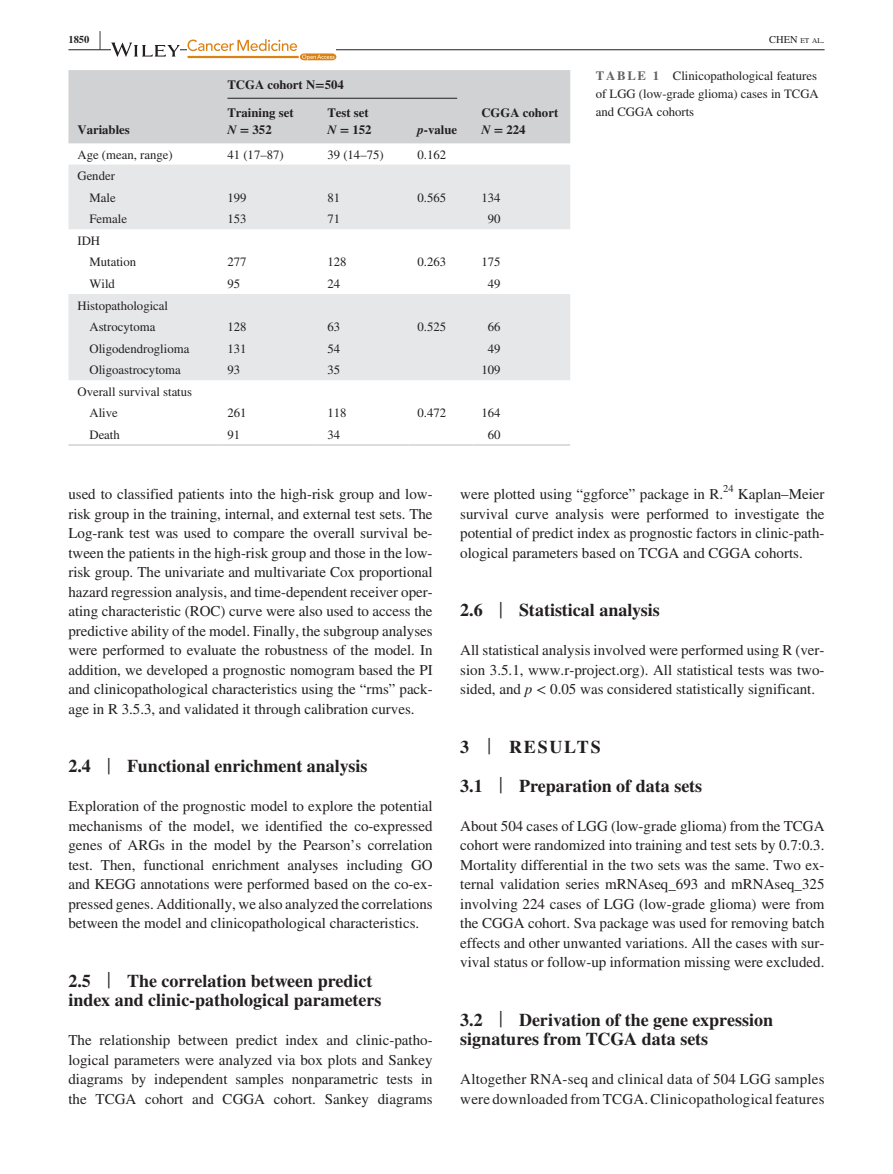
<style>
.page{position:relative;width:893px;height:1174px;background:#fff}
.page>*{position:absolute;margin:0;border:0;box-sizing:border-box;transform-origin:0 0}
.t1{font:700 25.95px "STIX";color:#231f20;scale:.36 1}
.t2{font:700 18px/19.5px "STIX";color:#231f20}
.t3{font:15px/19.5px "STIX";color:#231f20;text-align:justify}
.t4{font:12.75px/21.6px "STIX";color:#231f20}
.t5{font:700 12.75px/17.2px "STIX";color:#231f20}
.t6{font:10.5px "STIX";color:#231f20}
.t7{font:700 10.5px "STIX";color:#231f20}
.t8{font:10.5px "STIX";color:#231f20}
.s1{font-size:7.35px}
.s2{font-style:italic}
.s3{font-weight:700;color:#636366}
.s4{font-weight:400;font-size:23.7px}
</style>
<div class="page">
<hr style="left:68px;top:49px;width:756px;height:1px;background:#231f20">
<svg style="left:111px;top:43px;width:69px;height:14px"></svg>
<svg style="left:187px;top:39px;width:149px;height:21px"></svg>
<div style="left:68px;top:70px;width:502px;height:73px;background:#d1d2d4"></div>
<svg style="left:68px;top:165px;width:502px;height:215px;fill:#e6e7e9"></svg>
<hr style="left:68px;top:444px;width:150px;height:2px;background:#d1d2d4">
<hr style="left:218px;top:444px;width:100px;height:2px;background:#d1d2d4">
<hr style="left:318px;top:444px;width:90px;height:2px;background:#d1d2d4">
<hr style="left:408px;top:444px;width:64px;height:2px;background:#d1d2d4">
<hr style="left:472px;top:444px;width:98px;height:2px;background:#d1d2d4">
<hr style="left:227px;top:98px;width:230px;height:1px;background:#231f20">
<p class="t7" style="left:68px;top:33px;width:22px">1850</p>
<h1 class="t1" style="left:99px;top:25px;width:7px">|</h1>
<p class="t6" style="left:769px;top:32px;width:57px">CHEN <span class="s1">et al</span>.</p>
<p class="t5" style="left:77px;top:121px;width:54px">Variables</p>
<p class="t5" style="left:227px;top:76px;width:118px">TCGA cohort N=504</p>
<p class="t5" style="left:227px;top:104px;width:68px">Training set<br><span class="s2">N</span> = 352</p>
<p class="t5" style="left:327px;top:104px;width:46px">Test set<br><span class="s2">N</span> = 152</p>
<p class="t5" style="left:417px;top:121px;width:41px"><span class="s2">p</span>-value</p>
<p class="t5" style="left:481px;top:104px;width:78px">CGGA cohort<br><span class="s2">N</span> = 224</p>
<p class="t4" style="left:77px;top:144px;width:97px">Age (mean, range)</p>
<p class="t4" style="left:227px;top:144px;width:58px">41 (17–87)</p>
<p class="t4" style="left:327px;top:144px;width:58px">39 (14–75)</p>
<p class="t4" style="left:417px;top:144px;width:30px">0.162</p>
<p class="t4" style="left:77px;top:166px;width:40px;text-align:right">Gender<br>Male</p>
<p class="t4" style="left:227px;top:187px;width:21px">199</p>
<p class="t4" style="left:327px;top:187px;width:14px">81</p>
<p class="t4" style="left:417px;top:187px;width:30px">0.565</p>
<p class="t4" style="left:481px;top:187px;width:21px">134</p>
<p class="t4" style="left:89px;top:209px;width:39px">Female</p>
<p class="t4" style="left:227px;top:209px;width:21px">153</p>
<p class="t4" style="left:327px;top:209px;width:14px">71</p>
<p class="t4" style="left:488px;top:209px;width:14px">90</p>
<p class="t4" style="left:89px;top:231px;width:48px;text-indent:-12px">IDH<br>Mutation</p>
<p class="t4" style="left:227px;top:252px;width:21px">277</p>
<p class="t4" style="left:327px;top:252px;width:21px">128</p>
<p class="t4" style="left:417px;top:252px;width:30px">0.263</p>
<p class="t4" style="left:481px;top:252px;width:21px">175</p>
<p class="t4" style="left:89px;top:274px;width:27px">Wild</p>
<p class="t4" style="left:227px;top:274px;width:14px">95</p>
<p class="t4" style="left:327px;top:274px;width:14px">24</p>
<p class="t4" style="left:488px;top:274px;width:14px">49</p>
<p class="t4" style="left:77px;top:295px;width:92px;text-align:center">Histopathological<br>Astrocytoma</p>
<p class="t4" style="left:227px;top:317px;width:21px">128</p>
<p class="t4" style="left:327px;top:317px;width:14px">63</p>
<p class="t4" style="left:417px;top:317px;width:30px">0.525</p>
<p class="t4" style="left:488px;top:317px;width:14px">66</p>
<p class="t4" style="left:89px;top:338px;width:101px">Oligodendroglioma</p>
<p class="t4" style="left:227px;top:338px;width:21px">131</p>
<p class="t4" style="left:327px;top:338px;width:14px">54</p>
<p class="t4" style="left:488px;top:338px;width:14px">49</p>
<p class="t4" style="left:89px;top:360px;width:93px">Oligoastrocytoma</p>
<p class="t4" style="left:227px;top:360px;width:14px">93</p>
<p class="t4" style="left:327px;top:360px;width:14px">35</p>
<p class="t4" style="left:481px;top:360px;width:21px">109</p>
<p class="t4" style="left:89px;top:381px;width:104px;text-indent:-12px">Overall survival status<br>Alive</p>
<p class="t4" style="left:227px;top:403px;width:21px">261</p>
<p class="t4" style="left:327px;top:403px;width:21px">118</p>
<p class="t4" style="left:417px;top:403px;width:30px">0.472</p>
<p class="t4" style="left:481px;top:403px;width:21px">164</p>
<p class="t4" style="left:89px;top:425px;width:32px">Death</p>
<p class="t4" style="left:227px;top:425px;width:14px">91</p>
<p class="t4" style="left:327px;top:425px;width:14px">34</p>
<p class="t4" style="left:488px;top:425px;width:14px">60</p>
<p class="t4" style="left:596px;top:67px;width:225px;line-height:18px"><span class="s3">TABLE 1</span> Clinicopathological features of LGG (low-grade glioma) cases in TCGA and CGGA cohorts</p>
<p class="t3" style="left:68px;top:485px;width:366px">used to classified patients into the high-risk group and low&shy;risk group in the training, internal, and external test sets. The Log-rank test was used to compare the overall survival be&shy;tween the patients in the high-risk group and those in the low&shy;risk group. The univariate and multivariate Cox proportional hazard regression analysis, and time-dependent receiver oper&shy;ating characteristic (ROC) curve were also used to access the predictive ability of the model. Finally, the subgroup analyses were performed to evaluate the robustness of the model. In addition, we developed a prognostic nomogram based the PI and clinicopathological characteristics using the “rms” pack&shy;age in R 3.5.3, and validated it through calibration curves.</p>
<p class="t2" style="left:68px;top:756px;width:300px">2.4 <span class="s4">|</span> Functional enrichment analysis</p>
<p class="t3" style="left:68px;top:797px;width:366px">Exploration of the prognostic model to explore the potential mechanisms of the model, we identified the co-expressed genes of ARGs in the model by the Pearson’s correlation test. Then, functional enrichment analyses including GO and KEGG annotations were performed based on the co-ex&shy;pressed genes. Additionally, we also analyzed the correlations between the model and clinicopathological characteristics.</p>
<p class="t2" style="left:68px;top:971px;width:315px">2.5 <span class="s4">|</span> The correlation between predict index and clinic-pathological parameters</p>
<p class="t3" style="left:68px;top:1031px;width:366px">The relationship between predict index and clinic-patho&shy;logical parameters were analyzed via box plots and Sankey diagrams by independent samples nonparametric tests in the TCGA cohort and CGGA cohort. Sankey diagrams</p>
<p class="t8" style="left:723px;top:482px;width:12px">24</p>
<p class="t3" style="left:460px;top:485px;width:366px;text-indent:278px">Kaplan–Meier survival curve analysis were performed to investigate the potential of predict index as prognostic factors in clinic-path&shy;ological parameters based on TCGA and CGGA cohorts.</p>
<p class="t3" style="left:460px;top:485px;width:264px">were plotted using “ggforce” package in R.</p>
<p class="t2" style="left:460px;top:600px;width:201px">2.6 <span class="s4">|</span> Statistical analysis</p>
<p class="t3" style="left:460px;top:641px;width:366px">All statistical analysis involved were performed using R (ver&shy;sion 3.5.1, www.r-project.org). All statistical tests was two&shy;sided, and <span class="s2">p</span> &lt; 0.05 was considered statistically significant.</p>
<p class="t2" style="left:460px;top:727px;width:243px;line-height:39px">3 <span class="s4">|</span> RESULTS<br>3.1 <span class="s4">|</span> Preparation of data sets</p>
<p class="t3" style="left:460px;top:817px;width:366px">About 504 cases of LGG (low-grade glioma) from the TCGA cohort were randomized into training and test sets by 0.7:0.3.<br>Mortality differential in the two sets was the same. Two ex&shy;ternal validation series mRNAseq_693 and mRNAseq_325 involving 224 cases of LGG (low-grade glioma) were from the CGGA cohort. Sva package was used for removing batch effects and other unwanted variations. All the cases with sur&shy;vival status or follow-up information missing were excluded.</p>
<p class="t2" style="left:460px;top:1010px;width:314px">3.2 <span class="s4">|</span> Derivation of the gene expression signatures from TCGA data sets</p>
<p class="t3" style="left:460px;top:1070px;width:366px">Altogether RNA-seq and clinical data of 504 LGG samples were downloaded from TCGA. Clinicopathological features</p>
</div>
